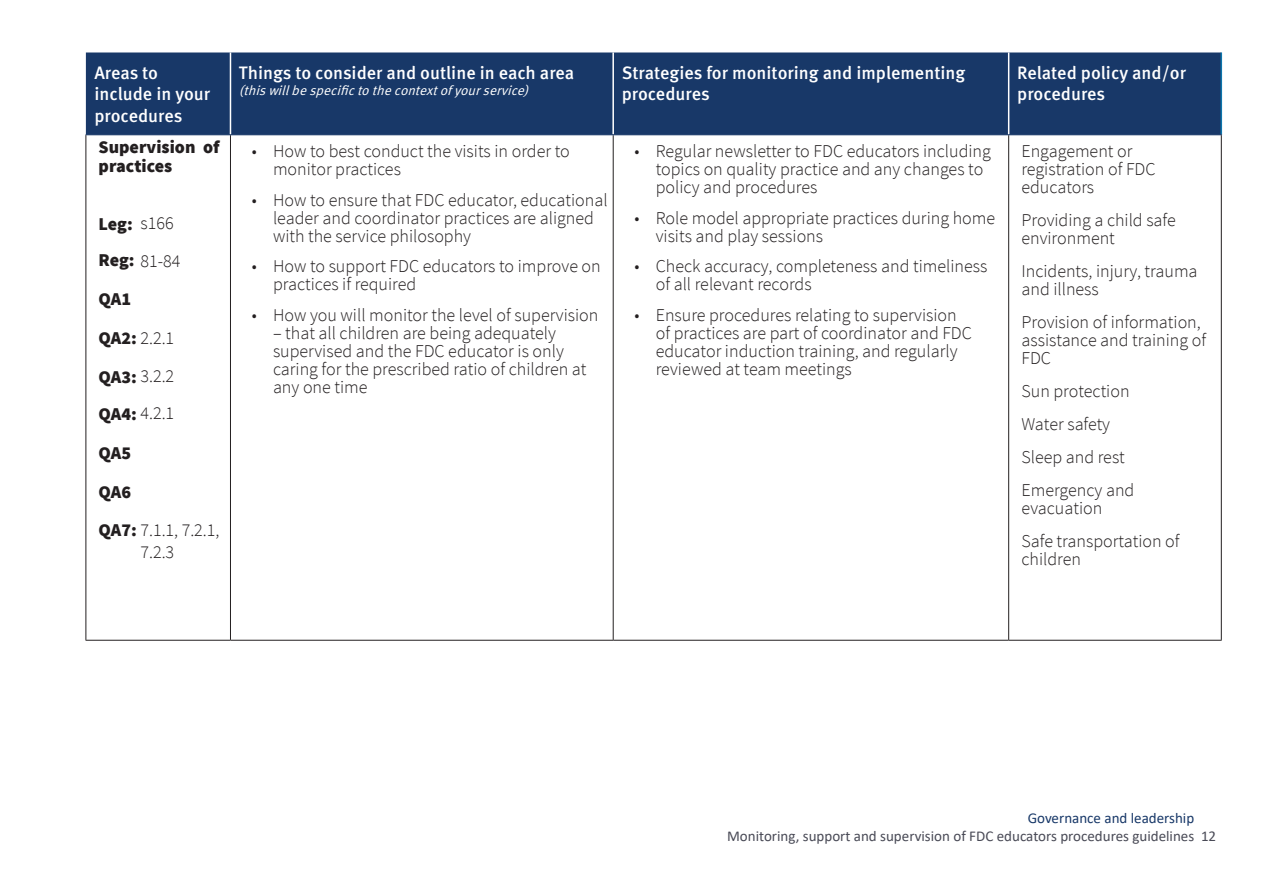
<style>
.page{position:relative;width:1263px;height:893px;background:#fff}
.page>*{position:absolute;margin:0;border:0;box-sizing:border-box;transform-origin:0 0}
.List_Paragraph{font:300 18px/18px "Source Sans Pro";color:#231f20}
.t1{font:500 18px/21.6px "Meta Pro";color:#fff}
.List_Paragraph-2{font:900 18px/19.5px "Source Sans Pro";color:#231f20}
.t2{font:15px "Calibri";color:#494a56}
.t3{font:15px "Calibri";color:#183868}
.t4{font:italic 13.5px "Meta Pro";color:#fff}
.s1{font-weight:300}
.s2{font-weight:900}
</style>
<div class="page">
<div style="left:86px;top:52px;width:1135px;height:82px;background:#183868"></div>
<hr style="left:1220px;top:53px;width:2px;height:81px;background:#0e76ac">
<hr style="left:86px;top:135px;width:1px;height:505px;background:#231f20">
<hr style="left:230px;top:135px;width:1px;height:505px;background:#231f20">
<hr style="left:613px;top:135px;width:1px;height:505px;background:#231f20">
<hr style="left:1008px;top:135px;width:1px;height:505px;background:#231f20">
<hr style="left:1221px;top:135px;width:1px;height:505px;background:#231f20">
<hr style="left:230px;top:53px;width:1px;height:81px;background:#fff">
<hr style="left:612px;top:53px;width:2px;height:81px;background:#fff">
<hr style="left:1008px;top:53px;width:1px;height:81px;background:#fff">
<hr style="left:86px;top:134px;width:144px;height:1px;background:#183868">
<hr style="left:230px;top:134px;width:383px;height:1px;background:#183868">
<hr style="left:613px;top:134px;width:396px;height:1px;background:#183868">
<hr style="left:1009px;top:134px;width:213px;height:1px;background:#183868">
<hr style="left:86px;top:640px;width:144px;height:1px;background:#231f20">
<hr style="left:230px;top:640px;width:383px;height:1px;background:#231f20">
<hr style="left:613px;top:640px;width:396px;height:1px;background:#231f20">
<hr style="left:1009px;top:640px;width:213px;height:1px;background:#231f20">
<p class="t1" style="left:94px;top:62px;width:117px">Areas to include in your procedures</p>
<p class="t1" style="left:239px;top:62px;width:337px">Things to consider and outline in each area</p>
<p class="t4" style="left:239px;top:82px;width:295px">(thiswillbespecifictothecontextofyourservice)</p>
<p class="List_Paragraph-2" style="left:99px;top:138px;width:122px">Supervision of practices</p>
<p class="List_Paragraph-2" style="left:99px;top:215px;width:76px">Leg: <span class="s1">s166</span></p>
<p class="List_Paragraph" style="left:99px;top:252px;width:83px"><span class="s2">Reg:</span> 81-84</p>
<p class="List_Paragraph-2" style="left:99px;top:290px;width:34px">QA1</p>
<p class="List_Paragraph" style="left:99px;top:329px;width:77px"><span class="s2">QA2:</span> 2.2.1</p>
<p class="List_Paragraph" style="left:99px;top:367px;width:77px"><span class="s2">QA3:</span> 3.2.2</p>
<p class="List_Paragraph" style="left:99px;top:404px;width:77px"><span class="s2">QA4:</span> 4.2.1</p>
<p class="List_Paragraph-2" style="left:99px;top:444px;width:34px">QA5</p>
<p class="List_Paragraph-2" style="left:99px;top:483px;width:34px">QA6</p>
<p class="List_Paragraph" style="left:99px;top:521px;width:122px"><span class="s2">QA7:</span> 7.1.1, 7.2.1,</p>
<p class="List_Paragraph" style="left:140px;top:543px;width:35px">7.2.3</p>
<p class="List_Paragraph" style="left:273px;top:142px;width:298px;text-indent:-21px">• How to best conduct the visits in order to monitor practices</p>
<p class="List_Paragraph" style="left:273px;top:191px;width:336px;text-indent:-21px">• How to ensure that FDC educator, educational leader and coordinator practices are aligned with the service philosophy</p>
<p class="List_Paragraph" style="left:273px;top:257px;width:329px;text-indent:-21px">• How to support FDC educators to improve on practices if required</p>
<p class="List_Paragraph" style="left:252px;top:306px;width:348px">• How you will monitor the level of supervision</p>
<p class="List_Paragraph" style="left:273px;top:324px;width:315px">– that all children are being adequately supervised and the FDC educator is only caring for the prescribed ratio of children at any one time</p>
<p class="t1" style="left:622px;top:62px;width:345px">Strategies for monitoring and implementing procedures</p>
<p class="t1" style="left:1017px;top:62px;width:170px">Related policy and/or procedures</p>
<p class="List_Paragraph" style="left:656px;top:142px;width:337px;text-indent:-21px">• Regular newsletter to FDC educators including topics on quality practice and any changes to policy and procedures</p>
<p class="List_Paragraph" style="left:656px;top:209px;width:341px;text-indent:-21px">• Role model appropriate practices during home visits and play sessions</p>
<p class="List_Paragraph" style="left:656px;top:257px;width:333px;text-indent:-21px">• Check accuracy, completeness and timeliness of all relevant records</p>
<p class="List_Paragraph" style="left:656px;top:306px;width:318px;text-indent:-21px">• Ensure procedures relating to supervision of practices are part of coordinator and FDC educator induction training, and regularly reviewed at team meetings</p>
<p class="List_Paragraph" style="left:1021px;top:142px;width:136px">Engagement or registration of FDC educators</p>
<p class="List_Paragraph" style="left:1021px;top:211px;width:156px">Providing a child safe environment</p>
<p class="List_Paragraph" style="left:1021px;top:262px;width:178px">Incidents, injury, trauma and illness</p>
<p class="List_Paragraph" style="left:1021px;top:313px;width:186px">Provision of information, assistance and training of<br>FDC</p>
<p class="List_Paragraph" style="left:1021px;top:382px;width:110px">Sun protection</p>
<p class="List_Paragraph" style="left:1021px;top:415px;width:90px">Water safety</p>
<p class="List_Paragraph" style="left:1021px;top:448px;width:105px">Sleep and rest</p>
<p class="List_Paragraph" style="left:1021px;top:481px;width:114px">Emergency and evacuation</p>
<p class="List_Paragraph" style="left:1021px;top:532px;width:160px">Safe transportation of children</p>
<p class="t3" style="left:1028px;top:808px;width:168px">Governance and leadership</p>
<p class="t2" style="left:727px;top:826px;width:491px">Monitoring, support and supervision of FDC educators procedures guidelines 12</p>
</div>
